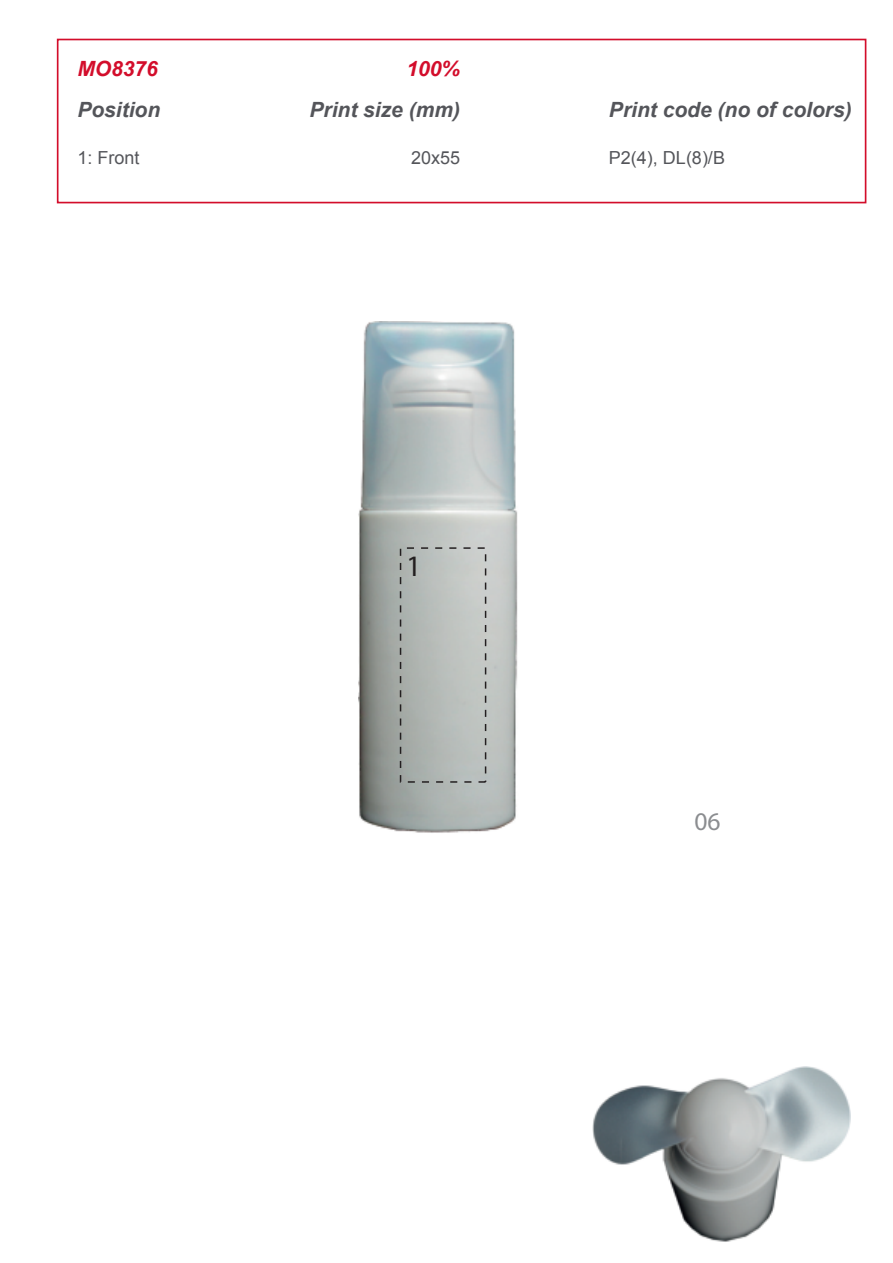
<style>
.page{position:relative;width:893px;height:1263px;background:#fff}
.page>*{position:absolute;margin:0;border:0;box-sizing:border-box;transform-origin:0 0}
.t1{font:29.7px "Myriad Pro";color:#231f20}
.t2{font:25.5px "Myriad Pro";color:#8b8d90}
.t3{font:italic 700 21px "Arial";color:#54555a}
.t4{font:italic 700 21px "Arial";color:#d30d2b}
.t5{font:18px "Arial";color:#54555a}
</style>
<div class="page">
<img style="left:592px;top:1067px;width:258px;height:175px">
<img style="left:359px;top:322px;width:159px;height:511px">
<div style="left:57px;top:39px;width:809px;height:164px;border:2px solid #d30d2b"></div>
<div style="left:400px;top:547px;width:86px;height:236px;border:2px dashed #231f20"></div>
<p class="t4" style="left:77px;top:54px;width:82px">MO8376</p>
<p class="t4" style="left:406px;top:54px;width:55px">100%</p>
<p class="t3" style="left:77px;top:96px;width:84px">Position</p>
<p class="t3" style="left:310px;top:96px;width:152px">Print size (mm)</p>
<p class="t3" style="left:609px;top:96px;width:244px">Print code (no of colors)</p>
<p class="t5" style="left:77px;top:146px;width:64px">1: Front</p>
<p class="t5" style="left:411px;top:146px;width:51px">20x55</p>
<p class="t5" style="left:609px;top:146px;width:118px">P2(4), DL(8)/B</p>
<h1 class="t1" style="left:406px;top:547px;width:17px">1</h1>
<p class="t2" style="left:694px;top:806px;width:28px">06</p>
</div>
